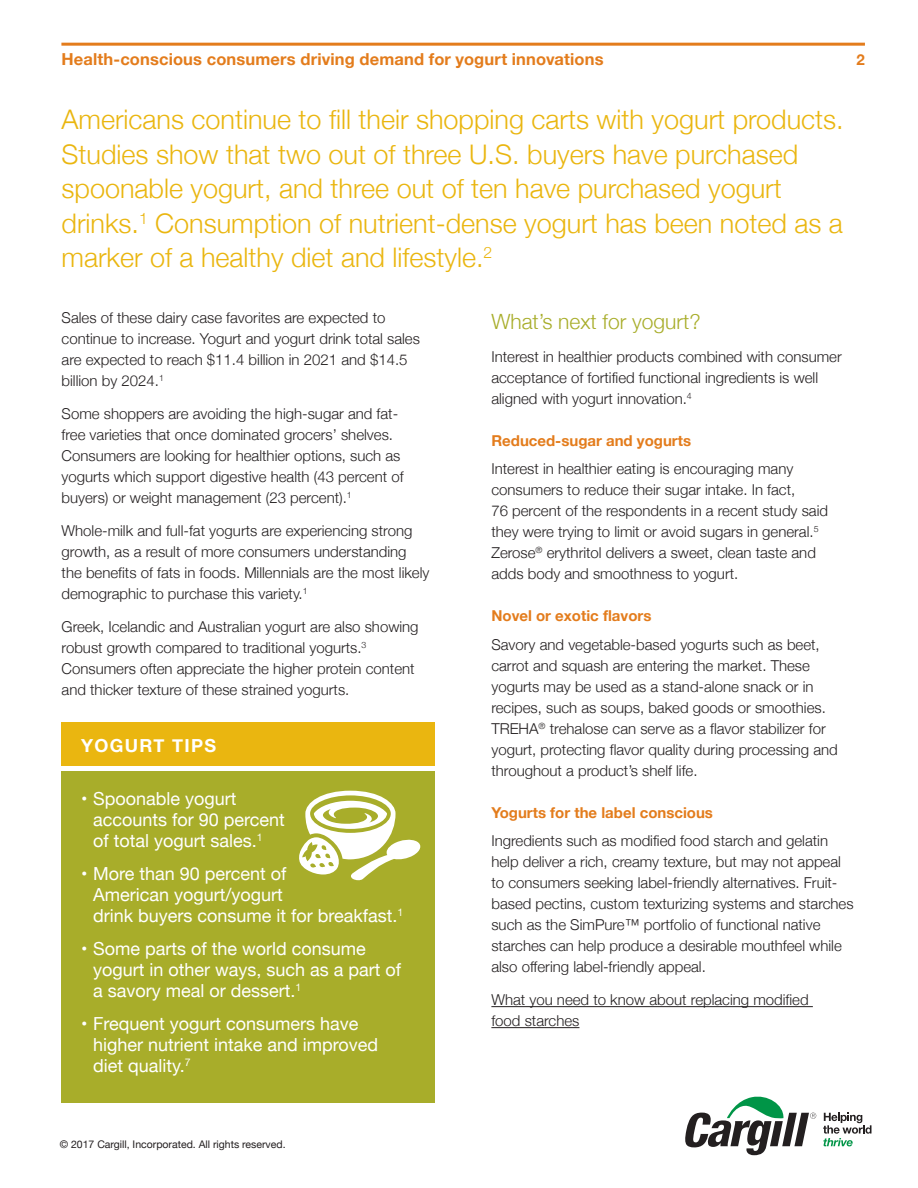
<style>
.page{position:relative;width:918px;height:1188px;background:#fff}
.page>*{position:absolute;margin:0;border:0;box-sizing:border-box;transform-origin:0 0}
.t1{font:300 27px/34.5px "Helvetica Neue";color:#eab610}
.subhd-kim{font:300 21px "Helvetica Neue";color:#a8ad2a}
.t2{font:18px/21px "Helvetica Neue";color:#fff}
.secondary_head-kim{font:700 18px "Helvetica Neue";letter-spacing:.075em;color:#fff}
.Headline_Level_4_21{font:700 16.5px "Helvetica Neue";letter-spacing:.01em;color:#e37c1c}
.t3{font:300 15px/21px "Helvetica Neue";color:#231f20}
.secondary_head-kim-2{font:700 15px "Helvetica Neue";color:#e37c1c}
.Headline_Level_4_21-2{font:700 15px "Helvetica Neue";color:#e37c1c}
.t4{font:10.5px "Helvetica Neue";color:#231f20}
</style>
<div class="page">
<svg style="left:685px;top:1096px;width:131px;height:59px"></svg>
<svg style="left:823px;top:1113px;width:49px;height:33px"></svg>
<hr style="left:61px;top:43px;width:804px;height:3px;background:#e37c1c">
<hr style="left:491px;top:1006px;width:322px;height:1px;background:#231f20">
<hr style="left:491px;top:1027px;width:88px;height:1px;background:#231f20">
<div style="left:61px;top:771px;width:374px;height:332px;background:#a8ad2a"></div>
<div style="left:62px;top:722px;width:373px;height:44px;background:#eab610"></div>
<svg style="left:299px;top:791px;width:122px;height:90px"></svg>
<p class="Headline_Level_4_21" style="left:61px;top:46px;width:544px">Health-conscious consumers driving demand for yogurt innovations</p>
<p class="Headline_Level_4_21-2" style="left:857px;top:48px;width:10px">2</p>
<p class="t1" style="left:62px;top:100px;width:784px">Americans continue to fill their shopping carts with yogurt products.<br>Studies show that two out of three U.S. buyers have purchased spoonable yogurt, and three out of ten have purchased yogurt drinks.<sup>1</sup> Consumption of nutrient-dense yogurt has been noted as a marker of a healthy diet and lifestyle.<sup>2</sup></p>
<p class="t3" style="left:62px;top:306px;width:360px">Sales of these dairy case favorites are expected to continue to increase. Yogurt and yogurt drink total sales are expected to reach $11.4 billion in 2021 and $14.5 billion by 2024.<sup>1</sup></p>
<p class="t3" style="left:62px;top:402px;width:344px">Some shoppers are avoiding the high-sugar and fat&shy;free varieties that once dominated grocers’ shelves.<br>Consumers are looking for healthier options, such as yogurts which support digestive health (43 percent of buyers) or weight management (23 percent).<sup>1</sup></p>
<p class="t3" style="left:62px;top:519px;width:369px">Whole-milk and full-fat yogurts are experiencing strong growth, as a result of more consumers understanding the benefits of fats in foods. Millennials are the most likely demographic to purchase this variety.<sup>1</sup></p>
<p class="t3" style="left:62px;top:615px;width:359px">Greek, Icelandic and Australian yogurt are also showing robust growth compared to traditional yogurts.<sup>3<br></sup>Consumers often appreciate the higher protein content and thicker texture of these strained yogurts.</p>
<p class="secondary_head-kim" style="left:81px;top:732px;width:137px">YOGURT TIPS</p>
<p class="t2" style="left:93px;top:789px;width:193px;text-indent:-12px">• Spoonable yogurt accounts for 90 percent of total yogurt sales.<sup>1</sup></p>
<p class="t2" style="left:93px;top:864px;width:312px;text-indent:-12px">• More than 90 percent of<br>American yogurt/yogurt<br>drink buyers consume it for breakfast.<sup>1</sup></p>
<p class="t2" style="left:93px;top:939px;width:310px;text-indent:-12px">• Some parts of the world consume yogurt in other ways, such as a part of a savory meal or dessert.<sup>1</sup></p>
<p class="t2" style="left:93px;top:1014px;width:287px;text-indent:-12px">• Frequent yogurt consumers have higher nutrient intake and improved diet quality.<sup>7</sup></p>
<p class="t4" style="left:60px;top:1136px;width:227px">© 2017 Cargill, Incorporated. All rights reserved.</p>
<p class="subhd-kim" style="left:491px;top:304px;width:211px">What’s next for yogurt?</p>
<p class="t3" style="left:491px;top:345px;width:352px">Interest in healthier products combined with consumer acceptance of fortified functional ingredients is well aligned with yogurt innovation.<sup>4</sup></p>
<p class="secondary_head-kim-2" style="left:491px;top:429px;width:201px">Reduced-sugar and yogurts</p>
<p class="t3" style="left:491px;top:457px;width:338px">Interest in healthier eating is encouraging many consumers to reduce their sugar intake. In fact,<br>76 percent of the respondents in a recent study said they were trying to limit or avoid sugars in general.<sup>5<br></sup>Zerose<sup>®</sup> erythritol delivers a sweet, clean taste and adds body and smoothness to yogurt.</p>
<p class="secondary_head-kim-2" style="left:491px;top:604px;width:161px">Novel or exotic flavors</p>
<p class="t3" style="left:491px;top:633px;width:348px">Savory and vegetable-based yogurts such as beet, carrot and squash are entering the market. These yogurts may be used as a stand-alone snack or in recipes, such as soups, baked goods or smoothies.<br>TREHA<sup>®</sup> trehalose can serve as a flavor stabilizer for yogurt, protecting flavor quality during processing and throughout a product’s shelf life.</p>
<p class="secondary_head-kim-2" style="left:491px;top:801px;width:223px">Yogurts for the label conscious</p>
<p class="t3" style="left:491px;top:829px;width:364px">Ingredients such as modified food starch and gelatin help deliver a rich, creamy texture, but may not appeal to consumers seeking label-friendly alternatives. Fruit&shy;based pectins, custom texturizing systems and starches such as the SimPure™ portfolio of functional native starches can help produce a desirable mouthfeel while also offering label-friendly appeal.</p>
<p class="t3" style="left:491px;top:988px;width:319px">What you need to know about replacing modified food starches</p>
</div>
